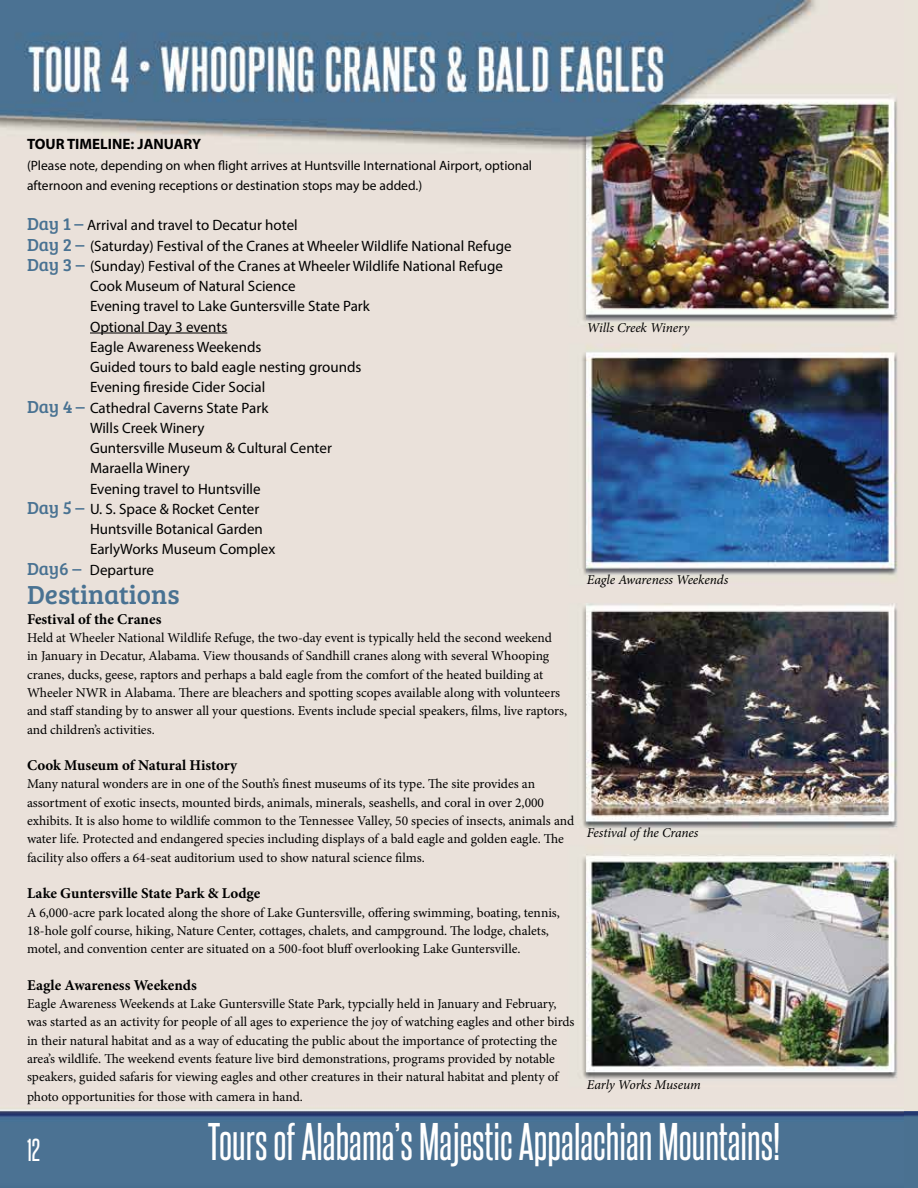
<style>
.page{position:relative;width:918px;height:1188px;background:#fff}
.page>*{position:absolute;margin:0;border:0;box-sizing:border-box;transform-origin:0 0}
.t1{font:45px "Steelfish Rg";color:#fff}
.t2{font:27px "Bree Serif";color:#497292}
.t3{font:27px "Steelfish Rg";color:#fff}
.t4{font:15px "Myriad Pro";color:#000}
.t5{font:700 15px "Minion Pro";color:#000}
.t6{font:700 15px "Myriad Pro";color:#000}
.t7{font:13.5px/18.3px "Minion Pro";color:#000}
.t8{font:13.5px/20.2px "Myriad Pro";color:#000}
.t9{font:italic 13.5px "Minion Pro";letter-spacing:-.01em;color:#000}
.s1{font-family:"Bree Serif";font-size:18px;color:#497292}
</style>
<div class="page">
<img style="left:0;top:0;width:904px;height:1188px">
<div style="left:904px;top:0;width:14px;height:1188px;background:#e9e3d9"></div>
<hr style="left:90px;top:333px;width:137px;height:1px;background:#000">
<p class="t6" style="left:27px;top:134px;width:176px">TOUR TIMELINE: JANUARY</p>
<p class="t8" style="left:27px;top:155px;width:507px">(Please note, depending on when flight arrives at Huntsville International Airport, optional afternoon and evening receptions or destination stops may be added.)</p>
<p class="t4" style="left:27px;top:216px;width:272px"><span class="s1">Day 1 –</span> Arrival and travel to Decatur hotel</p>
<p class="t4" style="left:27px;top:236px;width:486px"><span class="s1">Day 2 –</span> (Saturday) Festival of the Cranes at Wheeler Wildlife National Refuge</p>
<p class="t4" style="left:27px;top:256px;width:478px"><span class="s1">Day 3 –</span> (Sunday) Festival of the Cranes at Wheeler Wildlife National Refuge</p>
<p class="t4" style="left:90px;top:277px;width:207px">Cook Museum of Natural Science</p>
<p class="t4" style="left:90px;top:297px;width:281px">Evening travel to Lake Guntersville State Park</p>
<p class="t4" style="left:90px;top:317px;width:139px">Optional Day 3 events</p>
<p class="t4" style="left:90px;top:337px;width:173px">Eagle Awareness Weekends</p>
<p class="t4" style="left:90px;top:358px;width:273px">Guided tours to bald eagle nesting grounds</p>
<p class="t4" style="left:90px;top:378px;width:177px">Evening fireside Cider Social</p>
<p class="t4" style="left:27px;top:398px;width:243px"><span class="s1">Day 4 –</span> Cathedral Caverns State Park</p>
<p class="t4" style="left:90px;top:418px;width:116px">Wills Creek Winery</p>
<p class="t4" style="left:90px;top:439px;width:243px">Guntersville Museum &amp; Cultural Center</p>
<p class="t4" style="left:90px;top:459px;width:102px">Maraella Winery</p>
<p class="t4" style="left:90px;top:479px;width:172px">Evening travel to Huntsville</p>
<p class="t4" style="left:27px;top:499px;width:234px"><span class="s1">Day 5 –</span> U. S. Space &amp; Rocket Center</p>
<p class="t4" style="left:90px;top:520px;width:174px">Huntsville Botanical Garden</p>
<p class="t4" style="left:90px;top:540px;width:187px">EarlyWorks Museum Complex</p>
<p class="t4" style="left:27px;top:560px;width:129px"><span class="s1">Day6 –</span> Departure</p>
<h2 class="t2" style="left:27px;top:574px;width:154px">Destinations</h2>
<p class="t5" style="left:27px;top:608px;width:136px">Festival of the Cranes</p>
<p class="t7" style="left:27px;top:629px;width:542px">Held at Wheeler National Wildlife Refuge, the two-day event is typically held the second weekend<br>in January in Decatur, Alabama. View thousands of Sandhill cranes along with several Whooping cranes, ducks, geese, raptors and perhaps a bald eagle from the comfort of the heated building at Wheeler NWR in Alabama. There are bleachers and spotting scopes available along with volunteers and staff standing by to answer all your questions. Events include special speakers, films, live raptors, and children’s activities.</p>
<p class="t5" style="left:27px;top:755px;width:212px">Cook Museum of Natural History</p>
<p class="t7" style="left:27px;top:775px;width:549px">Many natural wonders are in one of the South’s finest museums of its type. The site provides an assortment of exotic insects, mounted birds, animals, minerals, seashells, and coral in over 2,000 exhibits. It is also home to wildlife common to the Tennessee Valley, 50 species of insects, animals and water life. Protected and endangered species including displays of a bald eagle and golden eagle. The facility also offers a 64-seat auditorium used to show natural science films.</p>
<p class="t5" style="left:27px;top:883px;width:235px">Lake Guntersville State Park &amp; Lodge</p>
<p class="t7" style="left:27px;top:903px;width:535px">A 6,000-acre park located along the shore of Lake Guntersville, offering swimming, boating, tennis,<br>18-hole golf course, hiking, Nature Center, cottages, chalets, and campground. The lodge, chalets, motel, and convention center are situated on a 500-foot bluff overlooking Lake Guntersville.</p>
<p class="t5" style="left:27px;top:974px;width:171px">Eagle Awareness Weekends</p>
<p class="t7" style="left:27px;top:995px;width:549px">Eagle Awareness Weekends at Lake Guntersville State Park, typcially held in January and February, was started as an activity for people of all ages to experience the joy of watching eagles and other birds in their natural habitat and as a way of educating the public about the importance of protecting the area’s wildlife. The weekend events feature live bird demonstrations, programs provided by notable speakers, guided safaris for viewing eagles and other creatures in their natural habitat and plenty of photo opportunities for those with camera in hand.</p>
<p class="t9" style="left:587px;top:318px;width:104px">Wills Creek Winery</p>
<p class="t9" style="left:587px;top:571px;width:143px">Eagle Awareness Weekends</p>
<p class="t9" style="left:587px;top:824px;width:113px">Festival of the Cranes</p>
<p class="t9" style="left:587px;top:1075px;width:115px">Early Works Museum</p>
<h2 class="t3" style="left:27px;top:1134px;width:15px">12</h2>
<h1 class="t1" style="left:208px;top:1114px;width:574px">Tours of Alabama’s Majestic Appalachian Mountains!</h1>
</div>
